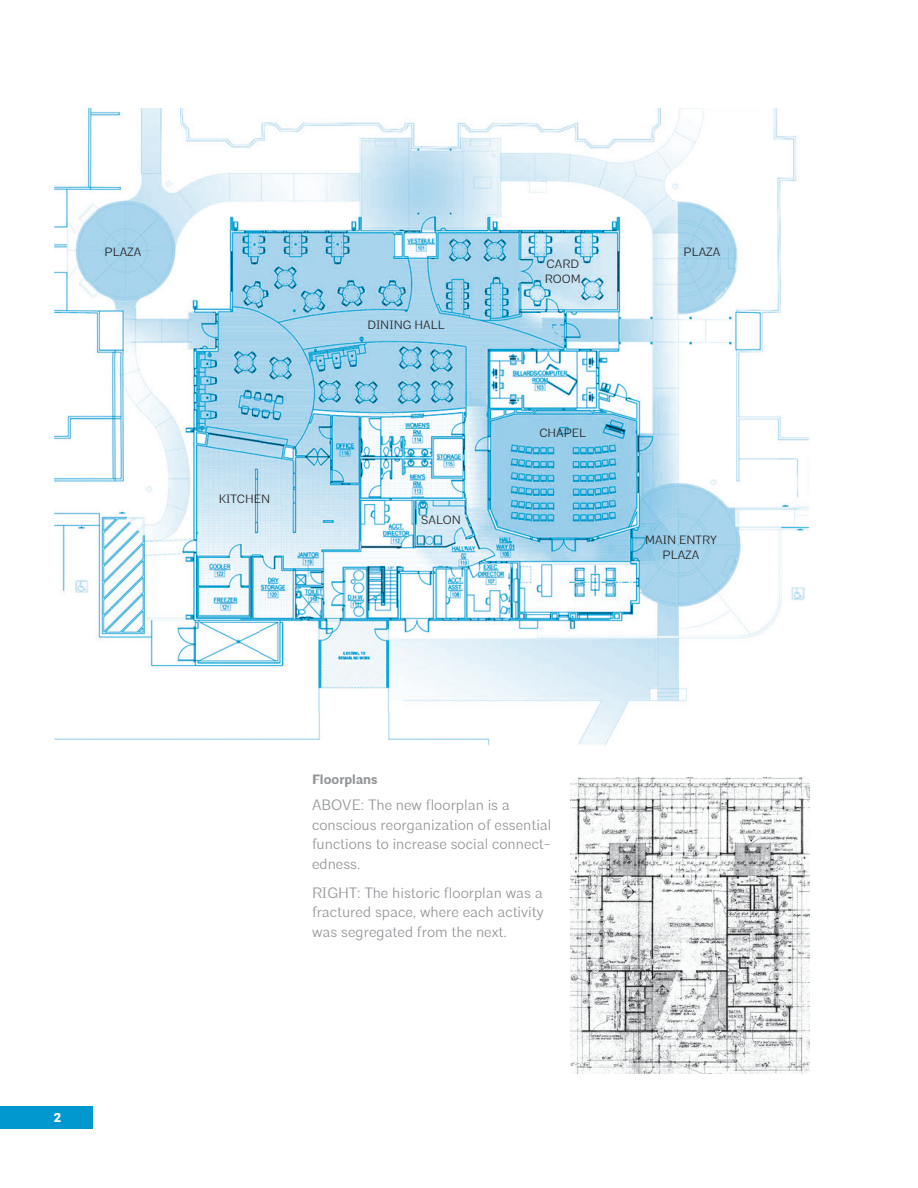
<style>
.page{position:relative;width:918px;height:1188px;background:#fff}
.page>*{position:absolute;margin:0;border:0;box-sizing:border-box;transform-origin:0 0}
.t1{font:300 15px/19.5px "Architype";color:#939598}
.t2{font:700 13.5px "Architype";color:#939598}
.t3{font:700 12.75px "Architype";color:#fff}
.t4{font:300 12px/14.7px "Architype";color:#231f20;text-align:center}
</style>
<div class="page">
<div style="left:0;top:1106px;width:93px;height:23px;background:#0098cf"></div>
<img style="left:54px;top:108px;width:756px;height:637px">
<img style="left:570px;top:777px;width:240px;height:297px">
<p class="t4" style="left:105px;top:244px;width:38px">PLAZA</p>
<p class="t4" style="left:219px;top:492px;width:53px">KITCHEN</p>
<p class="t4" style="left:367px;top:318px;width:79px">DINING HALL</p>
<p class="t4" style="left:421px;top:513px;width:41px">SALON</p>
<p class="t4" style="left:545px;top:257px;width:37px;text-align:left">CARD<br>ROOM</p>
<p class="t4" style="left:539px;top:426px;width:48px">CHAPEL</p>
<p class="t4" style="left:684px;top:244px;width:38px">PLAZA</p>
<p class="t4" style="left:645px;top:533px;width:73px">MAIN ENTRY<br>PLAZA</p>
<p class="t3" style="left:54px;top:1110px;width:9px">2</p>
<p class="t2" style="left:312px;top:771px;width:67px">Floorplans</p>
<p class="t1" style="left:312px;top:795px;width:241px">ABOVE: The new floorplan is a conscious reorganization of essential functions to increase social connect&shy;edness.</p>
<p class="t1" style="left:312px;top:883px;width:233px;text-align:justify">RIGHT: The historic floorplan was a fractured space, where each activity was segregated from the next.</p>
</div>
